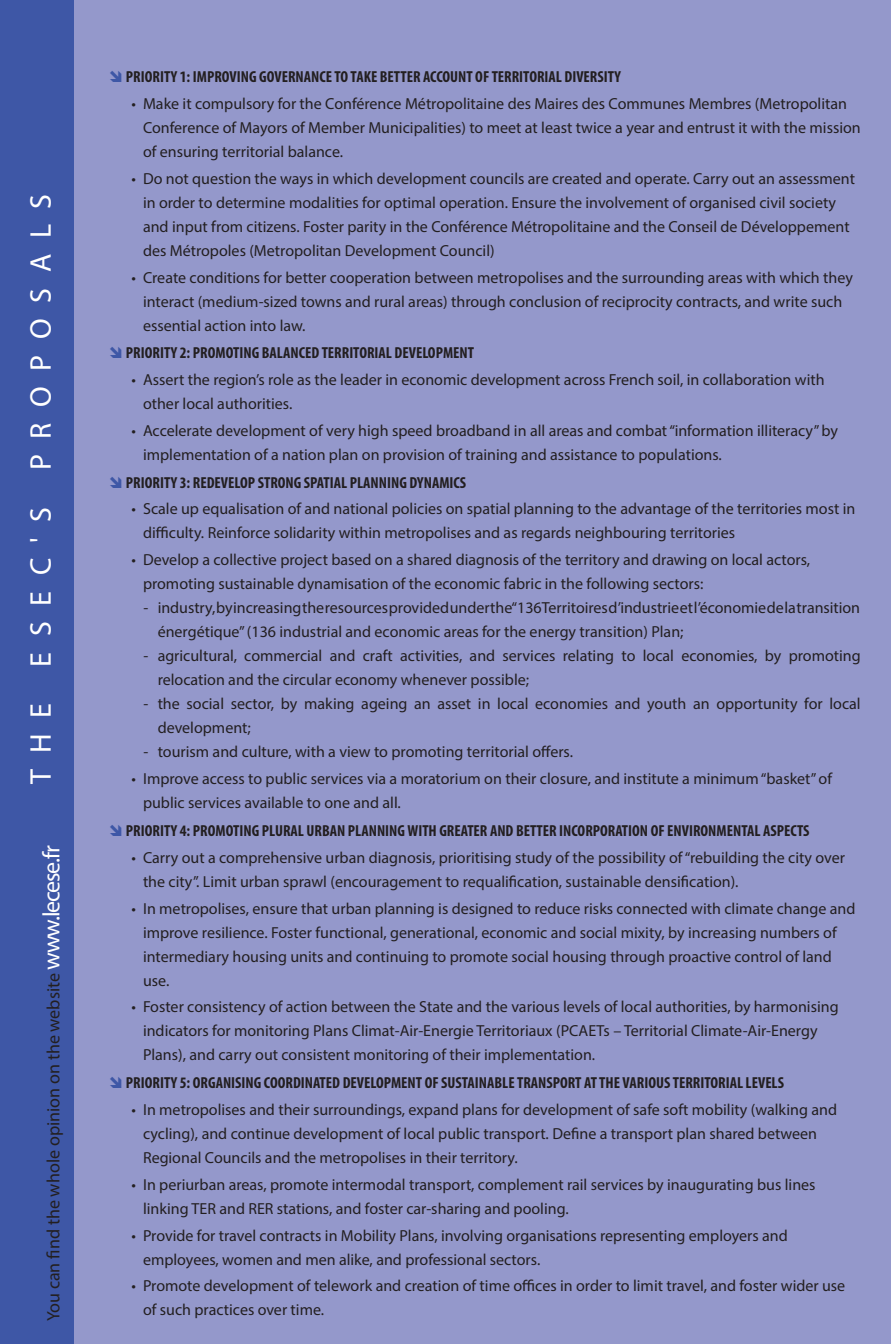
<style>
.page{position:relative;width:891px;height:1344px;background:#fff}
.page>*{position:absolute;margin:0;border:0;box-sizing:border-box;transform-origin:0 0}
.denomination_section{font:30px "Myriad Pro";letter-spacing:.52em;color:#fff}
.proposition_alinéa{font:18px "Myriad Pro";color:#231f20}
.t1{font:16px/24px "Myriad Pro";color:#231f20}
.t2{font:700 condensed 16px "Myriad Pro";color:#231f20}
.s1{font-size:24px;color:#fff}
</style>
<div class="page">
<div style="left:74px;top:0;width:816px;height:1344px;background:#9498cb"></div>
<div style="left:0;top:0;width:74px;height:1344px;background:#3e57a6"></div>
<svg style="left:110px;top:70px;width:11px;height:12px"></svg>
<svg style="left:110px;top:347px;width:11px;height:11px"></svg>
<svg style="left:110px;top:476px;width:11px;height:11px"></svg>
<svg style="left:110px;top:824px;width:11px;height:11px"></svg>
<svg style="left:110px;top:1076px;width:11px;height:12px"></svg>
<p class="denomination_section" style="left:22px;top:783px;width:591px;rotate:-90deg">THE ESEC'S PROPOSALS</p>
<p class="proposition_alinéa" style="left:42px;top:1321px;width:477px;rotate:-90deg">You can find the whole opinion on the website <span class="s1">www.lecese.fr</span></p>
<p class="t2" style="left:126px;top:67px;width:496px">PRIORITY 1: IMPROVING GOVERNANCE TO TAKE BETTER ACCOUNT OF TERRITORIAL DIVERSITY</p>
<p class="t1" style="left:143px;top:91px;width:719px;text-indent:-11px">• Make it compulsory for the Conférence Métropolitaine des Maires des Communes Membres (Metropolitan<br>Conference of Mayors of Member Municipalities) to meet at least twice a year and entrust it with the mission of ensuring territorial balance.</p>
<p class="t1" style="left:143px;top:166px;width:713px;text-indent:-11px">• Do not question the ways in which development councils are created and operate. Carry out an assessment in order to determine modalities for optimal operation. Ensure the involvement of organised civil society and input from citizens. Foster parity in the Conférence Métropolitaine and the Conseil de Développement des Métropoles (Metropolitan Development Council)</p>
<p class="t1" style="left:143px;top:265px;width:711px;text-indent:-11px">• Create conditions for better cooperation between metropolises and the surrounding areas with which they interact (medium-sized towns and rural areas) through conclusion of reciprocity contracts, and write such essential action into law.</p>
<p class="t2" style="left:126px;top:343px;width:349px">PRIORITY 2: PROMOTING BALANCED TERRITORIAL DEVELOPMENT</p>
<p class="t1" style="left:143px;top:367px;width:682px;text-indent:-11px">• Assert the region’s role as the leader in economic development across French soil, in collaboration with other local authorities.</p>
<p class="t1" style="left:143px;top:418px;width:696px;text-indent:-11px">• Accelerate development of very high speed broadband in all areas and combat “information illiteracy” by implementation of a nation plan on provision of training and assistance to populations.</p>
<p class="t2" style="left:126px;top:472px;width:341px">PRIORITY 3: REDEVELOP STRONG SPATIAL PLANNING DYNAMICS</p>
<p class="t1" style="left:143px;top:497px;width:713px;text-indent:-11px">• Scale up equalisation of and national policies on spatial planning to the advantage of the territories most in difficulty. Reinforce solidarity within metropolises and as regards neighbouring territories</p>
<p class="t1" style="left:143px;top:547px;width:668px;text-indent:-11px">• Develop a collective project based on a shared diagnosis of the territory and drawing on local actors, promoting sustainable dynamisation of the economic fabric in the following sectors:</p>
<p class="t1" style="left:158px;top:595px;width:703px;text-indent:-14px">- industry, by increasing the resources provided under the “136 Territoires d’industrie et l’économie de la transition énergétique” (136 industrial and economic areas for the energy transition) Plan;</p>
<p class="t1" style="left:158px;top:643px;width:704px;text-indent:-14px">- agricultural, commercial and craft activities, and services relating to local economies, by promoting relocation and the circular economy whenever possible;</p>
<p class="t1" style="left:158px;top:691px;width:704px;text-indent:-14px">- the social sector, by making ageing an asset in local economies and youth an opportunity for local development;</p>
<p class="t1" style="left:144px;top:739px;width:431px">- tourism and culture, with a view to promoting territorial offers.</p>
<p class="t1" style="left:143px;top:766px;width:690px;text-indent:-11px">• Improve access to public services via a moratorium on their closure, and institute a minimum “basket” of public services available to one and all.</p>
<p class="t2" style="left:126px;top:820px;width:684px">PRIORITY 4: PROMOTING PLURAL URBAN PLANNING WITH GREATER AND BETTER INCORPORATION OF ENVIRONMENTAL ASPECTS</p>
<p class="t1" style="left:143px;top:845px;width:703px;text-indent:-11px">• Carry out a comprehensive urban diagnosis, prioritising study of the possibility of “rebuilding the city over the city”. Limit urban sprawl (encouragement to requalification, sustainable densification).</p>
<p class="t1" style="left:143px;top:896px;width:713px;text-indent:-11px">• In metropolises, ensure that urban planning is designed to reduce risks connected with climate change and improve resilience. Foster functional, generational, economic and social mixity, by increasing numbers of intermediary housing units and continuing to promote social housing through proactive control of land use.</p>
<p class="t1" style="left:143px;top:994px;width:696px;text-indent:-11px">• Foster consistency of action between the State and the various levels of local authorities, by harmonising indicators for monitoring Plans Climat-Air-Energie Territoriaux (PCAETs – Territorial Climate-Air-Energy<br>Plans), and carry out consistent monitoring of their implementation.</p>
<p class="t2" style="left:126px;top:1072px;width:659px">PRIORITY 5: ORGANISING COORDINATED DEVELOPMENT OF SUSTAINABLE TRANSPORT AT THE VARIOUS TERRITORIAL LEVELS</p>
<p class="t1" style="left:143px;top:1097px;width:695px;text-indent:-11px">• In metropolises and their surroundings, expand plans for development of safe soft mobility (walking and cycling), and continue development of local public transport. Define a transport plan shared between<br>Regional Councils and the metropolises in their territory.</p>
<p class="t1" style="left:143px;top:1172px;width:673px;text-indent:-11px">• In periurban areas, promote intermodal transport, complement rail services by inaugurating bus lines linking TER and RER stations, and foster car-sharing and pooling.</p>
<p class="t1" style="left:143px;top:1223px;width:646px;text-indent:-11px">• Provide for travel contracts in Mobility Plans, involving organisations representing employers and employees, women and men alike, and professional sectors.</p>
<p class="t1" style="left:143px;top:1274px;width:703px;text-indent:-11px">• Promote development of telework and creation of time offices in order to limit travel, and foster wider use of such practices over time.</p>
</div>
